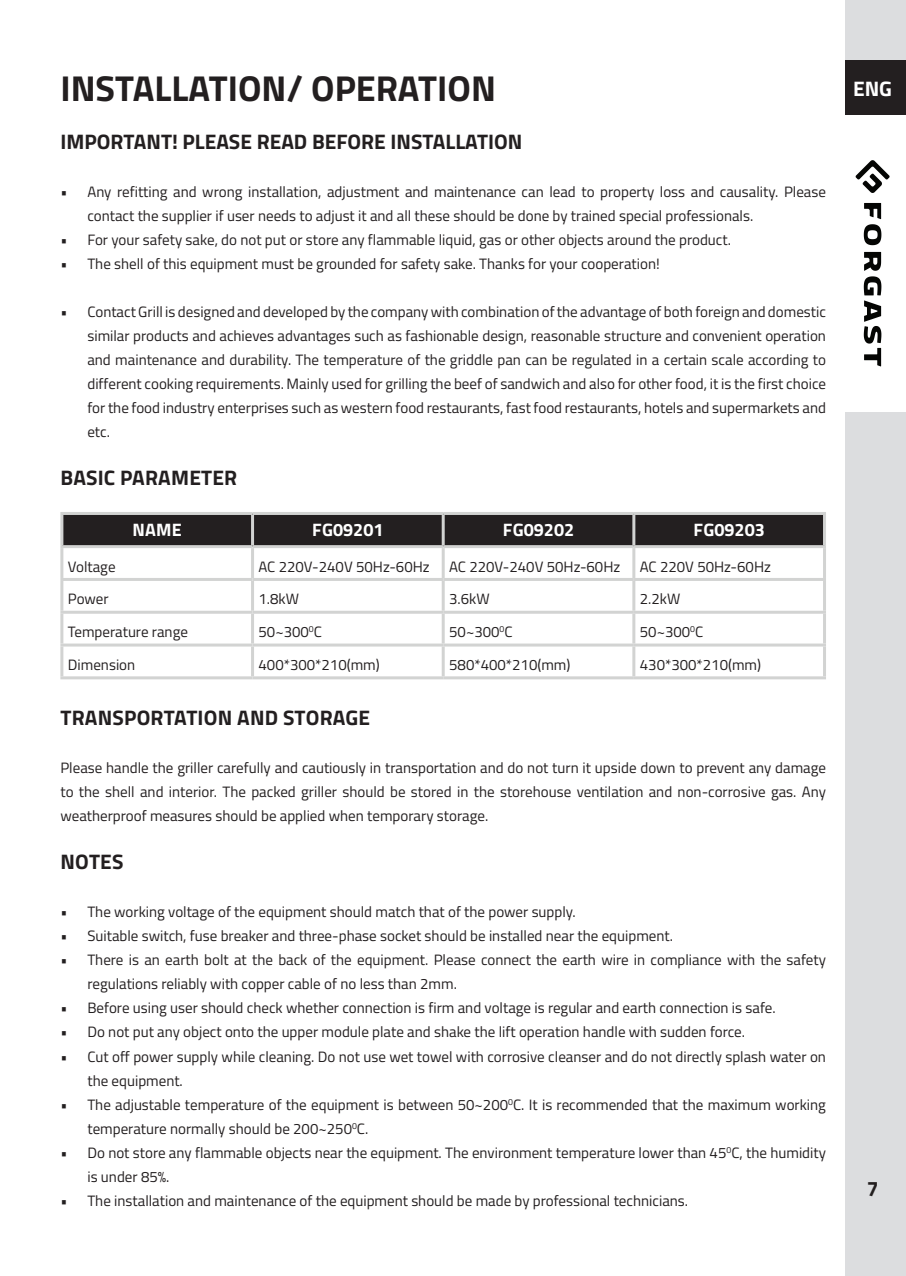
<style>
.page{position:relative;width:906px;height:1276px;background:#fff}
.page>*{position:absolute;margin:0;border:0;box-sizing:border-box;transform-origin:0 0}
.t1{font:700 36px "Titillium Web";color:#231f20}
.t2{font:700 21px "Titillium Web";color:#231f20}
.t3{font:700 21px "Titillium Web";color:#fff}
.t4{font:700 18px "Titillium Web";color:#fff}
.t5{font:15px/24px "Titillium Web";color:#231f20}
</style>
<div class="page">
<div style="left:845px;top:0;width:61px;height:1276px;background:#dcdddf"></div>
<div style="left:845px;top:114px;width:61px;height:298px;background:#fff"></div>
<svg style="left:855px;top:160px;width:34px;height:33px"></svg>
<svg style="left:863px;top:203px;width:18px;height:42px"></svg>
<svg style="left:863px;top:252px;width:18px;height:114px"></svg>
<div style="left:63px;top:515px;width:760px;height:30px;background:#231f20"></div>
<hr style="left:60px;top:512px;width:192px;height:3px;background:#d2d3d2">
<hr style="left:60px;top:515px;width:3px;height:30px;background:#d2d3d2">
<hr style="left:252px;top:512px;width:191px;height:3px;background:#d2d3d2">
<hr style="left:251px;top:515px;width:3px;height:30px;background:#d2d3d2">
<hr style="left:443px;top:512px;width:191px;height:3px;background:#d2d3d2">
<hr style="left:442px;top:515px;width:3px;height:30px;background:#d2d3d2">
<hr style="left:634px;top:512px;width:192px;height:3px;background:#d2d3d2">
<hr style="left:632px;top:515px;width:3px;height:30px;background:#d2d3d2">
<hr style="left:823px;top:515px;width:3px;height:30px;background:#d2d3d2">
<hr style="left:60px;top:545px;width:192px;height:3px;background:#d2d3d2">
<hr style="left:60px;top:548px;width:3px;height:30px;background:#d2d3d2">
<hr style="left:252px;top:545px;width:191px;height:3px;background:#d2d3d2">
<hr style="left:251px;top:548px;width:3px;height:30px;background:#d2d3d2">
<hr style="left:443px;top:545px;width:191px;height:3px;background:#d2d3d2">
<hr style="left:442px;top:548px;width:3px;height:30px;background:#d2d3d2">
<hr style="left:634px;top:545px;width:192px;height:3px;background:#d2d3d2">
<hr style="left:632px;top:548px;width:3px;height:30px;background:#d2d3d2">
<hr style="left:823px;top:548px;width:3px;height:30px;background:#d2d3d2">
<hr style="left:60px;top:578px;width:192px;height:3px;background:#d2d3d2">
<hr style="left:60px;top:581px;width:3px;height:30px;background:#d2d3d2">
<hr style="left:252px;top:578px;width:191px;height:3px;background:#d2d3d2">
<hr style="left:251px;top:581px;width:3px;height:30px;background:#d2d3d2">
<hr style="left:443px;top:578px;width:191px;height:3px;background:#d2d3d2">
<hr style="left:442px;top:581px;width:3px;height:30px;background:#d2d3d2">
<hr style="left:634px;top:578px;width:192px;height:3px;background:#d2d3d2">
<hr style="left:632px;top:581px;width:3px;height:30px;background:#d2d3d2">
<hr style="left:823px;top:581px;width:3px;height:30px;background:#d2d3d2">
<hr style="left:60px;top:611px;width:192px;height:3px;background:#d2d3d2">
<hr style="left:60px;top:614px;width:3px;height:29px;background:#d2d3d2">
<hr style="left:252px;top:611px;width:191px;height:3px;background:#d2d3d2">
<hr style="left:251px;top:614px;width:3px;height:29px;background:#d2d3d2">
<hr style="left:443px;top:611px;width:191px;height:3px;background:#d2d3d2">
<hr style="left:442px;top:614px;width:3px;height:29px;background:#d2d3d2">
<hr style="left:634px;top:611px;width:192px;height:3px;background:#d2d3d2">
<hr style="left:632px;top:614px;width:3px;height:29px;background:#d2d3d2">
<hr style="left:823px;top:614px;width:3px;height:29px;background:#d2d3d2">
<hr style="left:60px;top:643px;width:192px;height:3px;background:#d2d3d2">
<hr style="left:60px;top:646px;width:3px;height:30px;background:#d2d3d2">
<hr style="left:252px;top:643px;width:191px;height:3px;background:#d2d3d2">
<hr style="left:251px;top:646px;width:3px;height:30px;background:#d2d3d2">
<hr style="left:443px;top:643px;width:191px;height:3px;background:#d2d3d2">
<hr style="left:442px;top:646px;width:3px;height:30px;background:#d2d3d2">
<hr style="left:634px;top:643px;width:192px;height:3px;background:#d2d3d2">
<hr style="left:632px;top:646px;width:3px;height:30px;background:#d2d3d2">
<hr style="left:823px;top:646px;width:3px;height:30px;background:#d2d3d2">
<hr style="left:60px;top:676px;width:192px;height:3px;background:#d2d3d2">
<hr style="left:252px;top:676px;width:191px;height:3px;background:#d2d3d2">
<hr style="left:443px;top:676px;width:191px;height:3px;background:#d2d3d2">
<hr style="left:634px;top:676px;width:192px;height:3px;background:#d2d3d2">
<div style="left:845px;top:60px;width:61px;height:54px;background:#231f20"></div>
<h1 class="t1" style="left:60px;top:61px;width:437px">INSTALLATION/ OPERATION</h1>
<h2 class="t2" style="left:60px;top:126px;width:463px">IMPORTANT! PLEASE READ BEFORE INSTALLATION</h2>
<p class="t5" style="left:87px;top:179px;width:740px;text-indent:-27px">• Any refitting and wrong installation, adjustment and maintenance can lead to property loss and causality. Please contact the supplier if user needs to adjust it and all these should be done by trained special professionals.</p>
<p class="t5" style="left:60px;top:227px;width:672px">• For your safety sake, do not put or store any flammable liquid, gas or other objects around the product.</p>
<p class="t5" style="left:60px;top:251px;width:601px">• The shell of this equipment must be grounded for safety sake. Thanks for your cooperation!</p>
<p class="t5" style="left:87px;top:299px;width:740px;text-align:justify;text-indent:-27px">• Contact Grill is designed and developed by the company with combination of the advantage of both foreign and domestic similar products and achieves advantages such as fashionable design, reasonable structure and convenient operation and maintenance and durability. The temperature of the griddle pan can be regulated in a certain scale according to different cooking requirements. Mainly used for grilling the beef of sandwich and also for other food, it is the first choice for the food industry enterprises such as western food restaurants, fast food restaurants, hotels and supermarkets and etc.</p>
<h2 class="t2" style="left:60px;top:462px;width:178px">BASIC PARAMETER</h2>
<p class="t4" style="left:133px;top:516px;width:51px">NAME</p>
<p class="t4" style="left:312px;top:516px;width:73px">FG09201</p>
<p class="t4" style="left:503px;top:516px;width:73px">FG09202</p>
<p class="t4" style="left:693px;top:516px;width:73px">FG09203</p>
<p class="t5" style="left:68px;top:553px;width:49px">Voltage</p>
<p class="t5" style="left:258px;top:553px;width:173px">AC 220V-240V 50Hz-60Hz</p>
<p class="t5" style="left:449px;top:553px;width:173px">AC 220V-240V 50Hz-60Hz</p>
<p class="t5" style="left:640px;top:553px;width:133px">AC 220V 50Hz-60Hz</p>
<p class="t5" style="left:68px;top:586px;width:42px">Power</p>
<p class="t5" style="left:258px;top:586px;width:42px">1.8kW</p>
<p class="t5" style="left:449px;top:586px;width:42px">3.6kW</p>
<p class="t5" style="left:640px;top:586px;width:42px">2.2kW</p>
<p class="t5" style="left:68px;top:619px;width:122px">Temperature range</p>
<p class="t5" style="left:258px;top:619px;width:65px">50~300<sup>0</sup>C</p>
<p class="t5" style="left:449px;top:619px;width:65px">50~300<sup>0</sup>C</p>
<p class="t5" style="left:640px;top:619px;width:65px">50~300<sup>0</sup>C</p>
<p class="t5" style="left:68px;top:652px;width:69px">Dimension</p>
<p class="t5" style="left:258px;top:652px;width:123px">400*300*210(mm)</p>
<p class="t5" style="left:449px;top:652px;width:123px">580*400*210(mm)</p>
<p class="t5" style="left:640px;top:652px;width:123px">430*300*210(mm)</p>
<h2 class="t2" style="left:60px;top:702px;width:311px">TRANSPORTATION AND STORAGE</h2>
<p class="t5" style="left:60px;top:755px;width:767px;text-align:justify">Please handle the griller carefully and cautiously in transportation and do not turn it upside down to prevent any damage to the shell and interior. The packed griller should be stored in the storehouse ventilation and non-corrosive gas. Any weatherproof measures should be applied when temporary storage.</p>
<h2 class="t2" style="left:60px;top:846px;width:65px">NOTES</h2>
<p class="t5" style="left:60px;top:899px;width:517px">• The working voltage of the equipment should match that of the power supply.</p>
<p class="t5" style="left:60px;top:923px;width:614px">• Suitable switch, fuse breaker and three-phase socket should be installed near the equipment.</p>
<p class="t5" style="left:87px;top:947px;width:740px;text-indent:-27px">• There is an earth bolt at the back of the equipment. Please connect the earth wire in compliance with the safety regulations reliably with copper cable of no less than 2mm.</p>
<p class="t5" style="left:60px;top:995px;width:717px">• Before using user should check whether connection is firm and voltage is regular and earth connection is safe.</p>
<p class="t5" style="left:60px;top:1019px;width:686px">• Do not put any object onto the upper module plate and shake the lift operation handle with sudden force.</p>
<p class="t5" style="left:87px;top:1043px;width:740px;text-indent:-27px">• Cut off power supply while cleaning. Do not use wet towel with corrosive cleanser and do not directly splash water on the equipment.</p>
<p class="t5" style="left:87px;top:1091px;width:740px;text-indent:-27px">• The adjustable temperature of the equipment is between 50~200<sup>0</sup>C. It is recommended that the maximum working temperature normally should be 200~250<sup>0</sup>C.</p>
<p class="t5" style="left:87px;top:1139px;width:740px;text-indent:-27px">• Do not store any flammable objects near the equipment. The environment temperature lower than 45<sup>0</sup>C, the humidity is under 85%.</p>
<p class="t5" style="left:60px;top:1187px;width:629px">• The installation and maintenance of the equipment should be made by professional technicians.</p>
<h2 class="t3" style="left:853px;top:72px;width:41px">ENG</h2>
<h2 class="t3" style="left:861px;top:72px;width:24px">PL</h2>
<h2 class="t2" style="left:866px;top:1172px;width:13px">7</h2>
</div>
